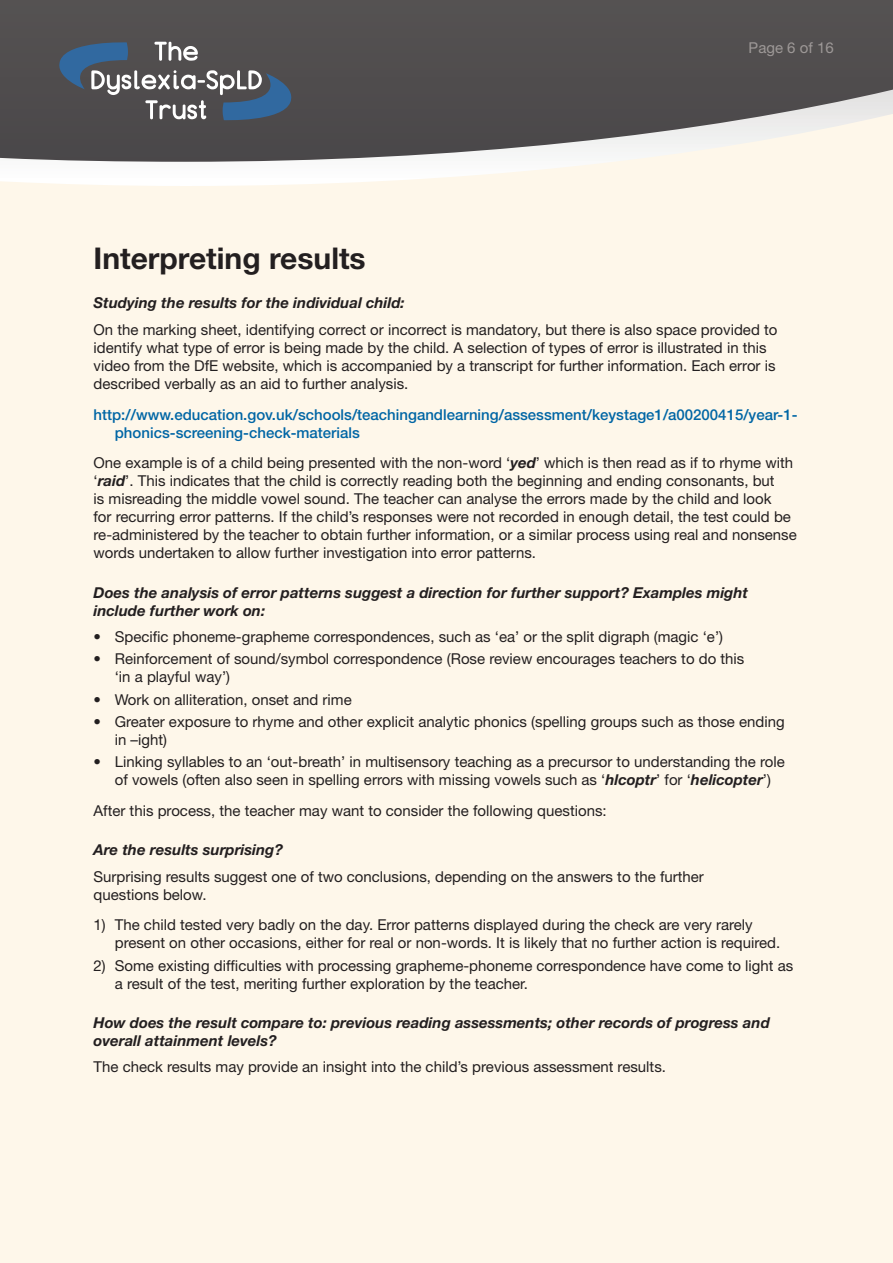
<style>
.page{position:relative;width:893px;height:1263px;background:#fef7ea}
.page>*{position:absolute;margin:0;border:0;box-sizing:border-box;transform-origin:0 0}
.t1{font:700 30px "Helvetica Neue";color:#231f20}
.t2{font:15px/18px "Helvetica Neue";color:#231f20}
.t3{font:italic 700 15px/18px "Helvetica Neue";color:#231f20}
.t4{font:500 15px/18px "Helvetica Neue";color:#0166a5}
.t5{font:15px "Helvetica Neue";color:#9d9897}
.s1{font-weight:700;font-style:italic}
</style>
<div class="page">
<svg style="left:0;top:162px;width:605px;height:24px"></svg>
<svg style="left:0;top:0;width:893px;height:162px;background:#656262"></svg>
<svg style="left:59px;top:42px;width:232px;height:78px;background:#5e656f"></svg>
<p class="t5" style="left:749px;top:39px;width:87px">Page 6 of 16</p>
<h1 class="t1" style="left:94px;top:240px;width:274px">Interpreting results</h1>
<p class="t3" style="left:94px;top:294px;width:313px">Studying the results for the individual child:</p>
<p class="t2" style="left:94px;top:320px;width:685px">On the marking sheet, identifying correct or incorrect is mandatory, but there is also space provided to identify what type of error is being made by the child. A selection of types of error is illustrated in this video from the DfE website, which is accompanied by a transcript for further information. Each error is described verbally as an aid to further analysis.</p>
<p class="t4" style="left:115px;top:405px;width:684px;text-indent:-21px">http://www.education.gov.uk/schools/teachingandlearning/assessment/keystage1/a00200415/year-1- phonics-screening-check-materials</p>
<p class="t2" style="left:94px;top:454px;width:705px">One example is of a child being presented with the non-word ‘<span class="s1">yed</span>’ which is then read as if to rhyme with ‘<span class="s1">raid</span>’. This indicates that the child is correctly reading both the beginning and ending consonants, but<br>is misreading the middle vowel sound. The teacher can analyse the errors made by the child and look<br>for recurring error patterns. If the child’s responses were not recorded in enough detail, the test could be re-administered by the teacher to obtain further information, or a similar process using real and nonsense words undertaken to allow further investigation into error patterns.</p>
<p class="t3" style="left:94px;top:583px;width:656px">Does the analysis of error patterns suggest a direction for further support? Examples might include further work on:</p>
<p class="t2" style="left:94px;top:627px;width:631px">• Specific phoneme-grapheme correspondences, such as ‘ea’ or the split digraph (magic ‘e’)</p>
<p class="t2" style="left:115px;top:650px;width:631px;text-indent:-21px">• Reinforcement of sound/symbol correspondence (Rose review encourages teachers to do this ‘in a playful way’)</p>
<p class="t2" style="left:94px;top:690px;width:260px">• Work on alliteration, onset and rime</p>
<p class="t2" style="left:115px;top:712px;width:671px;text-indent:-21px">• Greater exposure to rhyme and other explicit analytic phonics (spelling groups such as those ending in –ight)</p>
<p class="t2" style="left:94px;top:752px;width:693px;text-align:center">• Linking syllables to an ‘out-breath’ in multisensory teaching as a precursor to understanding the role of vowels (often also seen in spelling errors with missing vowels such as ‘<span class="s1">hlcoptr</span>’ for ‘<span class="s1">helicopter</span>’)</p>
<p class="t2" style="left:94px;top:801px;width:515px">After this process, the teacher may want to consider the following questions:</p>
<p class="t3" style="left:94px;top:840px;width:191px">Are the results surprising?</p>
<p class="t2" style="left:94px;top:867px;width:612px">Surprising results suggest one of two conclusions, depending on the answers to the further questions below.</p>
<p class="t2" style="left:115px;top:916px;width:667px;text-indent:-21px">1) The child tested very badly on the day. Error patterns displayed during the check are very rarely present on other occasions, either for real or non-words. It is likely that no further action is required.</p>
<p class="t2" style="left:115px;top:956px;width:680px;text-indent:-21px">2) Some existing difficulties with processing grapheme-phoneme correspondence have come to light as a result of the test, meriting further exploration by the teacher.</p>
<p class="t3" style="left:94px;top:1013px;width:678px">How does the result compare to: previous reading assessments; other records of progress and overall attainment levels?</p>
<p class="t2" style="left:94px;top:1058px;width:574px">The check results may provide an insight into the child’s previous assessment results.</p>
</div>
